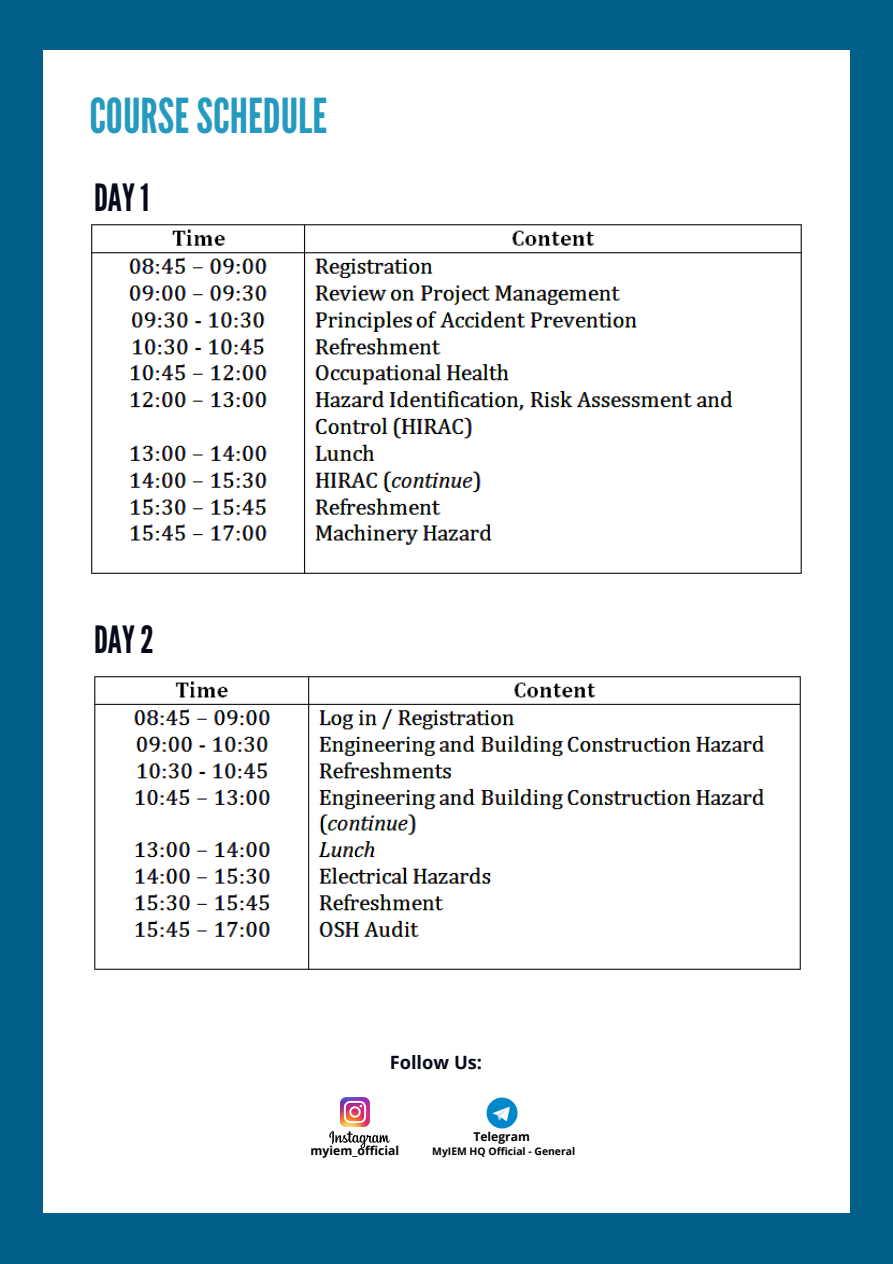
<style>
.page{position:relative;width:893px;height:1264px;background:#fff}
.page>*{position:absolute;margin:0;border:0;box-sizing:border-box;transform-origin:0 0}
.t1{font:48px "League Gothic";color:#259ac0}
.t2{font:37.5px "League Gothic";color:#070a1b}
.t3{font:700 18.3px "Open Sans";color:#070a1b}
.t4{font:700 12.15px "Open Sans";color:#000}
.t5{font:700 10.35px "Open Sans";color:#000}
</style>
<div class="page">
<div style="left:0;top:0;width:892px;height:1263px;background:#01608a"></div>
<div style="left:44px;top:50px;width:805px;height:1162px;background:#fff"></div>
<img style="left:91px;top:224px;width:711px;height:350px">
<img style="left:94px;top:676px;width:707px;height:294px">
<img style="left:340px;top:1097px;width:29px;height:29px">
<img style="left:486px;top:1097px;width:32px;height:32px">
<svg style="left:329px;top:1131px;width:60px;height:17px"></svg>
<p class="t1" style="left:89px;top:88px;width:239px">COURSESCHEDULE</p>
<p class="t2" style="left:94px;top:176px;width:57px">DAY1</p>
<p class="t2" style="left:94px;top:618px;width:61px">DAY2</p>
<p class="t3" style="left:389px;top:1049px;width:94px">Follow Us:</p>
<p class="t4" style="left:310px;top:1142px;width:90px">myiem_official</p>
<p class="t4" style="left:473px;top:1128px;width:58px">Telegram</p>
<p class="t5" style="left:432px;top:1143px;width:144px">MyIEM HQ Official - General</p>
</div>
